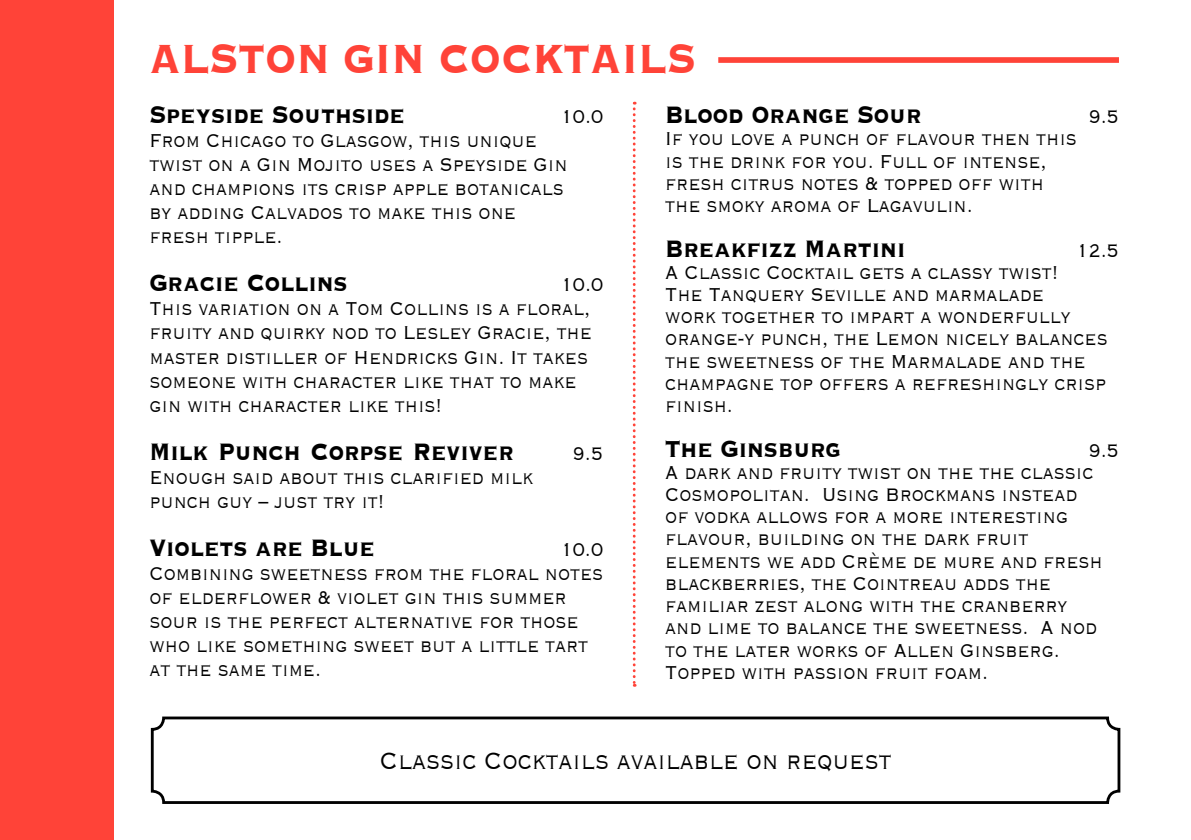
<style>
.page{position:relative;width:1191px;height:840px;background:#fff}
.page>*{position:absolute;margin:0;border:0;box-sizing:border-box;transform-origin:0 0}
.t1{font:700 52.8px "Copperplate";color:#ff4338;scale:.82 1}
.t2{font:700 30.8px "Copperplate";color:#000;scale:.82 1}
.t3{font:300 30.8px "Copperplate";color:#000;scale:.82 1}
.t4{font:300 24.2px/22.2px "Copperplate";color:#000;scale:.82 1}
</style>
<div class="page">
<div style="left:0;top:0;width:113px;height:839px;background:#ff4338"></div>
<svg style="left:633px;top:102px;width:2px;height:584px"></svg>
<div style="left:718px;top:57px;width:401px;height:6px;background:#ff4338"></div>
<div style="left:151px;top:716px;width:969px;height:87px;border:3px solid #000;border-radius:11px"></div>
<h1 class="t1" style="left:149px;top:24px;width:668px">ALSTON GI N COCKTAI LS</h1>
<p class="t2" style="left:149px;top:95px;width:313px">Speyside Southside</p>
<p class="t4" style="left:561px;top:104px;width:53px">10.0</p>
<p class="t4" style="left:149px;top:127px;width:511px;line-height:24px">From Chicago to Glasgow, this unique twist on a Gin Mojito uses a Speyside Gin and champions its crisp apple botanicals by adding Calvados to make this one fresh tipple.</p>
<p class="t2" style="left:149px;top:263px;width:243px">Gracie Collins</p>
<p class="t4" style="left:149px;top:271px;width:555px;line-height:24px;text-indent:411px">10.0<br>This variation on a Tom Collins is a floral, fruity and quirky nod to Lesley Gracie, the master distiller of Hendricks Gin. It takes someone with character like that to make gin with character like this!</p>
<p class="t2" style="left:149px;top:431px;width:446px">Milk Punch Corpse Reviver</p>
<p class="t4" style="left:573px;top:440px;width:38px">9.5</p>
<p class="t4" style="left:149px;top:463px;width:469px;line-height:24px">Enough said about this clarified milk punch guy – just try it!</p>
<p class="t2" style="left:149px;top:527px;width:276px">Violets are Blue</p>
<p class="t4" style="left:149px;top:535px;width:555px;line-height:24px;text-indent:411px">10.0<br>Combining sweetness from the floral notes of elderflower &amp; violet gin this summer sour is the perfect alternative for those who like something sweet but a little tart at the same time.</p>
<p class="t2" style="left:665px;top:95px;width:314px">Blood Orange Sour</p>
<p class="t4" style="left:1088px;top:104px;width:38px">9.5</p>
<p class="t4" style="left:665px;top:126px;width:503px">If you love a punch of flavour then this is the drink for you. Full of intense, fresh citrus notes &amp; topped off with the smoky aroma of Lagavulin.</p>
<p class="t2" style="left:665px;top:228px;width:294px">Breakfizz Martini</p>
<p class="t4" style="left:1076px;top:237px;width:53px">12.5</p>
<p class="t4" style="left:665px;top:260px;width:541px">A Classic Cocktail gets a classy twist!<br>The Tanquery Seville and marmalade<br>work together to impart a wonderfully orange-y punch, the Lemon nicely balances the sweetness of the Marmalade and the champagne top offers a refreshingly crisp finish.</p>
<p class="t2" style="left:665px;top:428px;width:216px">The Ginsburg</p>
<p class="t4" style="left:665px;top:437px;width:555px;text-indent:423px">9.5<br>A dark and fruity twist on the the classic Cosmopolitan. Using Brockmans instead<br>of vodka allows for a more interesting flavour, building on the dark fruit elements we add Crème de mure and fresh blackberries, the Cointreau adds the familiar zest along with the cranberry<br>and lime to balance the sweetness. A nod to the later works of Allen Ginsberg.<br>Topped with passion fruit foam.</p>
<p class="t3" style="left:380px;top:740px;width:625px">Classic Cocktails available on request</p>
</div>
